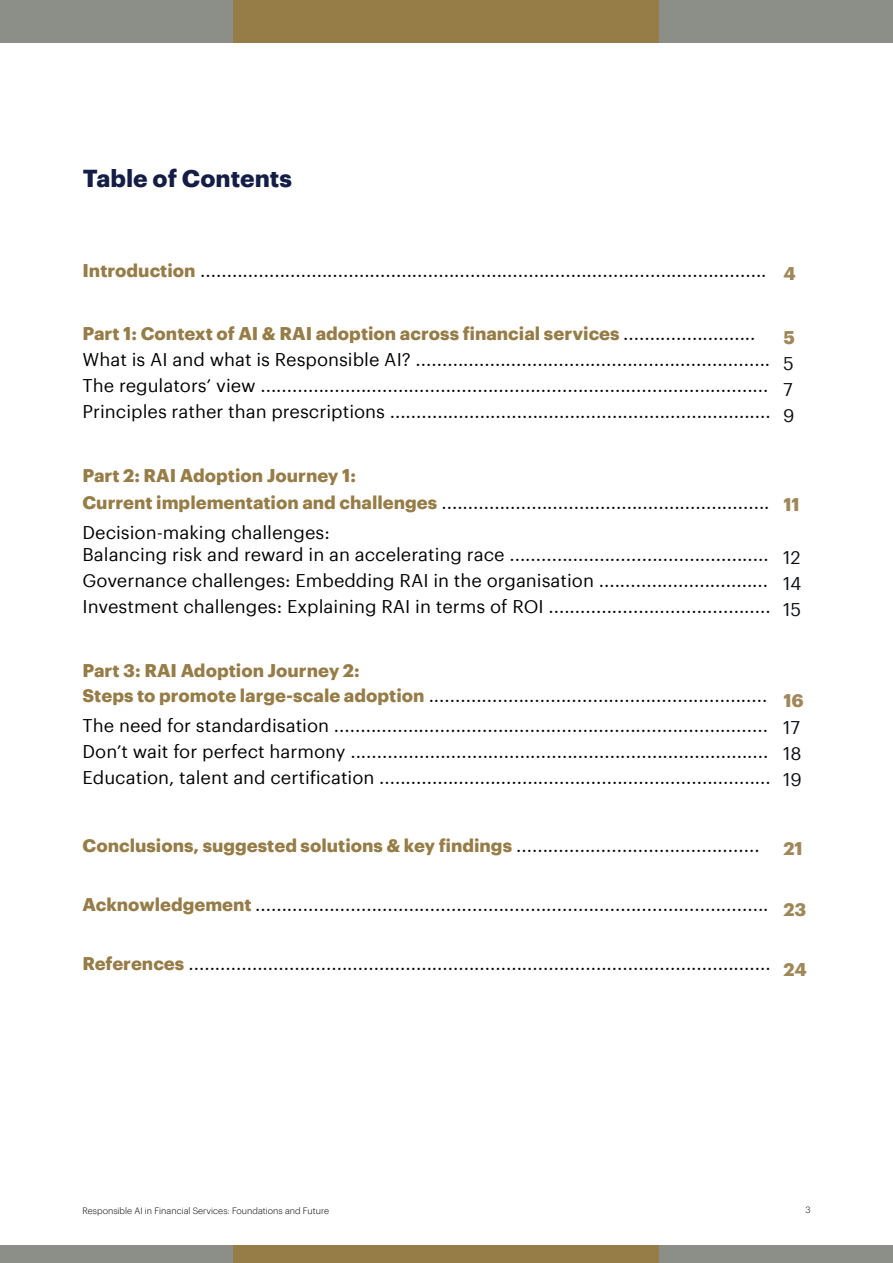
<style>
.page{position:relative;width:893px;height:1263px;background:#fff}
.page>*{position:absolute;margin:0;border:0;box-sizing:border-box;transform-origin:0 0}
.t1{font:700 24px "Graphik";color:#141d46}
.t2{font:18px/26px "Graphik";color:#000001}
.t3{font:18px "Graphik";color:#0b0e11}
.t4{font:700 18px "Graphik";color:#9f8759}
.t5{font:300 9px "Graphik";color:#000001}
.s1{font-weight:700;color:#967d47}
.s2{font-weight:700;color:#9f8759}
</style>
<div class="page">
<div style="left:0;top:0;width:893px;height:43px;background:#8b8f87"></div>
<div style="left:234px;top:0;width:425px;height:43px;background:#967d47"></div>
<div style="left:0;top:1246px;width:893px;height:17px;background:#8b8f87"></div>
<div style="left:234px;top:1246px;width:425px;height:17px;background:#967d47"></div>
<h1 class="t1" style="left:83px;top:160px;width:211px">Table of Contents</h1>
<p class="t2" style="left:83px;top:256px;width:686px"><span class="s1">Introduction</span> ...........................................................................................................</p>
<p class="t4" style="left:783px;top:260px;width:14px">4</p>
<p class="t2" style="left:82px;top:319px;width:690px"><span class="s1">Part 1: Context of AI &amp; RAI adoption across financial services</span> .........................<br>What is AI and what is Responsible AI? ...................................................................<br>The regulators’ view ................................................................................................<br>Principles rather than prescriptions ........................................................................</p>
<p class="t4" style="left:783px;top:323px;width:13px">5</p>
<p class="t3" style="left:783px;top:350px;width:12px">5</p>
<p class="t3" style="left:783px;top:376px;width:11px">7</p>
<p class="t3" style="left:783px;top:402px;width:13px">9</p>
<p class="t2" style="left:82px;top:460px;width:689px;line-height:27.3px"><span class="s1">Part 2: RAI Adoption Journey 1:<br>Current implementation and challenges</span> ..............................................................</p>
<p class="t2" style="left:83px;top:521px;width:688px;line-height:21.6px">Decision-making challenges:<br>Balancing risk and reward in an accelerating race .................................................</p>
<p class="t2" style="left:83px;top:566px;width:690px">Governance challenges: Embedding RAI in the organisation ................................<br>Investment challenges: Explaining RAI in terms of ROI ..........................................</p>
<p class="t4" style="left:783px;top:491px;width:18px">11</p>
<p class="t3" style="left:783px;top:544px;width:19px">12</p>
<p class="t3" style="left:783px;top:570px;width:20px">14</p>
<p class="t3" style="left:783px;top:595px;width:20px">15</p>
<p class="t2" style="left:83px;top:656px;width:686px;line-height:25.5px"><span class="s1">Part 3: RAI Adoption Journey 2:<br>Steps to promote large-scale adoption</span> ................................................................</p>
<p class="t2" style="left:83px;top:711px;width:690px">The need for standardisation ..................................................................................<br>Don’t wait for perfect harmony ...............................................................................<br>Education, talent and certification ..........................................................................</p>
<p class="t4" style="left:783px;top:687px;width:22px">16</p>
<p class="t3" style="left:783px;top:714px;width:19px">17</p>
<p class="t3" style="left:783px;top:740px;width:20px">18</p>
<p class="t3" style="left:783px;top:766px;width:20px">19</p>
<p class="t2" style="left:83px;top:831px;width:679px"><span class="s1">Conclusions, suggested solutions &amp; key findings</span> ..............................................</p>
<p class="t4" style="left:783px;top:834px;width:21px">21</p>
<p class="t2" style="left:83px;top:890px;width:688px"><span class="s1">Acknowledgement</span> .................................................................................................</p>
<p class="t4" style="left:783px;top:895px;width:25px">23</p>
<p class="t2" style="left:83px;top:949px;width:726px"><span class="s1">References</span> .............................................................................................................. <span class="s2">24</span></p>
<p class="t5" style="left:82px;top:1204px;width:248px">Responsible AI in Financial Services: Foundations and Future</p>
<p class="t5" style="left:806px;top:1203px;width:7px">3</p>
</div>
